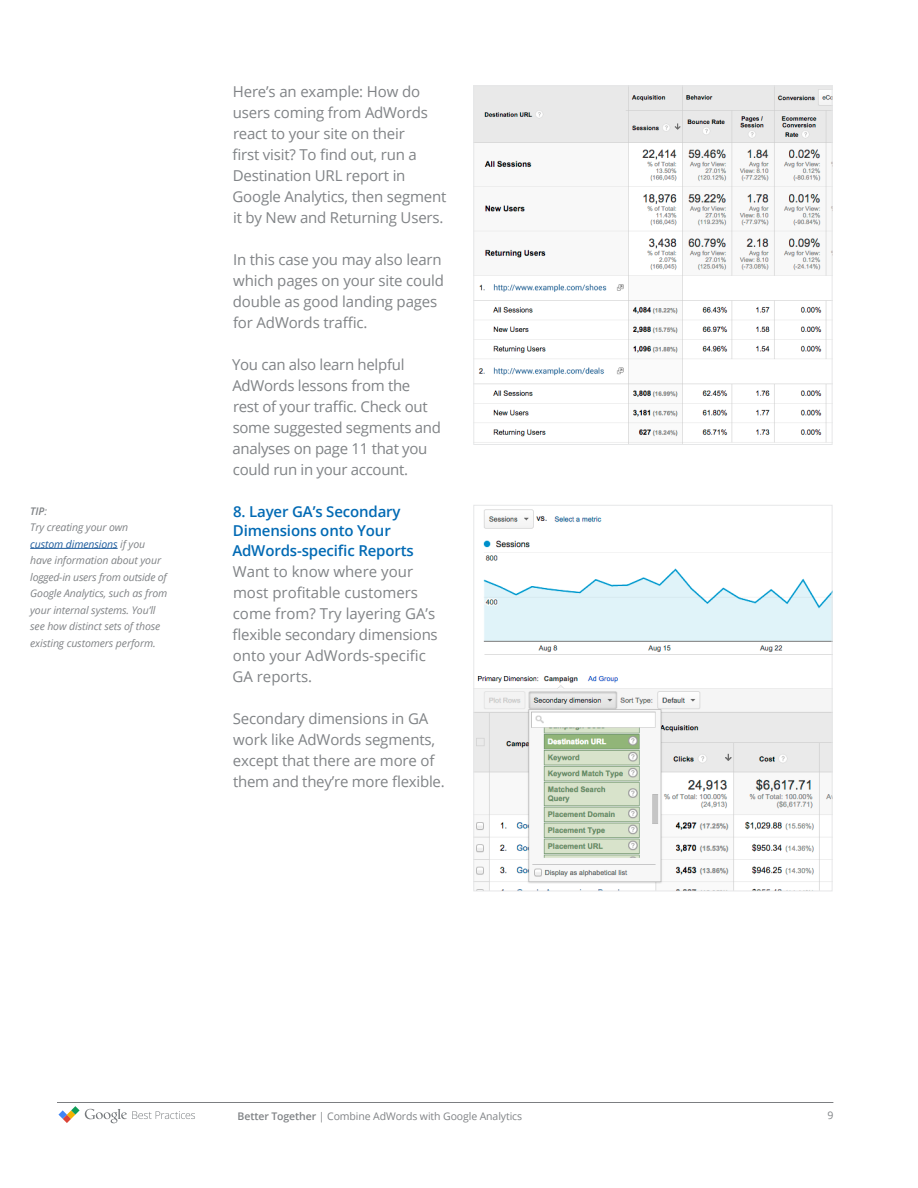
<style>
.page{position:relative;width:918px;height:1188px;background:#fff}
.page>*{position:absolute;margin:0;border:0;box-sizing:border-box;transform-origin:0 0}
.t1{font:15px/21px "Open Sans";letter-spacing:-.015em;color:#808386}
.t2{font:600 15px/19.5px "Open Sans";letter-spacing:-.01em;color:#026ab4}
.t3{font:italic 10.5px/16.5px "Open Sans";letter-spacing:-.01em;color:#808386}
.t4{font:10.5px "Open Sans";letter-spacing:-.01em;color:#808386}
.s1{font-weight:600}
.s2{color:#215e9e}
</style>
<div class="page">
<img style="left:475px;top:88px;width:355px;height:355px">
<div style="left:473px;top:86px;width:359px;height:359px;border:1px solid #e6e7e8"></div>
<img style="left:475px;top:509px;width:355px;height:380px">
<div style="left:473px;top:505px;width:359px;height:386px;border:1px solid #e6e7e8"></div>
<hr style="left:57px;top:1102px;width:776px;height:1px;background:#7c7e81">
<svg style="left:58px;top:1106px;width:137px;height:17px"></svg>
<hr style="left:30px;top:548px;width:88px;height:1px;background:#215e9e">
<p class="t3" style="left:30px;top:502px;width:139px"><span class="s1">TIP</span>:<br>Try creating your own<br><span class="s2">custom dimensions</span> if you have information about your logged-in users from outside of<br>Google Analytics, such as from your internal systems. You’ll see how distinct sets of those existing customers perform.</p>
<p class="t1" style="left:233px;top:81px;width:215px">Here’s an example: How do users coming from AdWords react to your site on their<br>first visit? To find out, run a<br>Destination URL report in<br>Google Analytics, then segment it by New and Returning Users.</p>
<p class="t1" style="left:233px;top:249px;width:213px">In this case you may also learn which pages on your site could double as good landing pages for AdWords traffic.</p>
<p class="t1" style="left:232px;top:354px;width:210px">You can also learn helpful<br>AdWords lessons from the<br>rest of your traffic. Check out some suggested segments and analyses on page 11 that you could run in your account.</p>
<p class="t2" style="left:232px;top:501px;width:183px">8. Layer GA’s Secondary<br>Dimensions onto Your<br>AdWords-specific Reports</p>
<p class="t1" style="left:233px;top:561px;width:207px">Want to know where your most profitable customers come from? Try layering GA’s flexible secondary dimensions onto your AdWords-specific<br>GA reports.</p>
<p class="t1" style="left:233px;top:708px;width:214px">Secondary dimensions in GA work like AdWords segments, except that there are more of them and they’re more flexible.</p>
<p class="t4" style="left:238px;top:1109px;width:286px"><span class="s1">Better Together</span> | Combine AdWords with Google Analytics</p>
<p class="t4" style="left:827px;top:1108px;width:8px">9</p>
</div>
